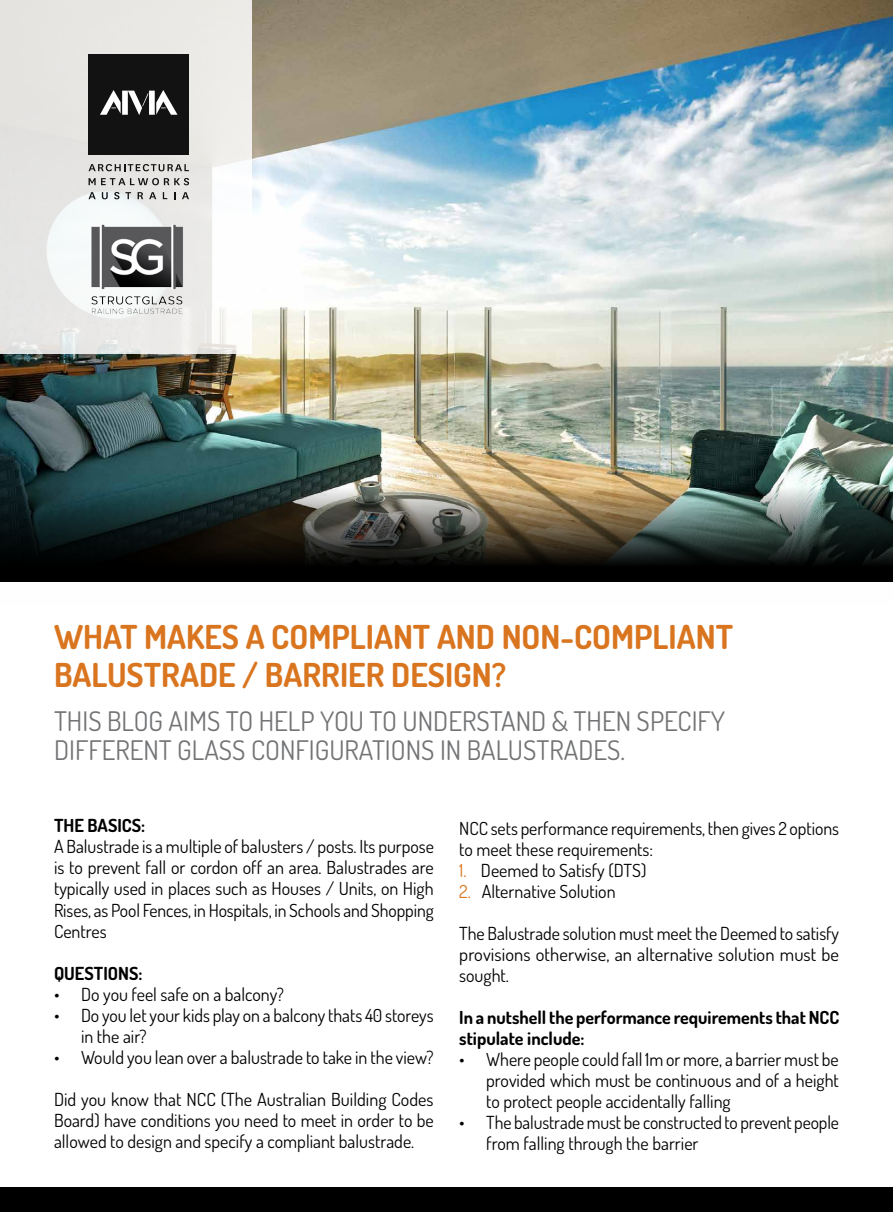
<style>
.page{position:relative;width:893px;height:1212px;background:#fff}
.page>*{position:absolute;margin:0;border:0;box-sizing:border-box;transform-origin:0 0}
.t1{font:700 33px/37.5px "Dosis";color:#da751f}
.t2{font:27px/29.1px "Dosis";color:#727375}
.t3{font:18px/21px "Dosis";color:#000;text-align:justify}
.t4{font:700 18px/21px "Dosis";color:#000}
.s1{color:#da751f}
</style>
<div class="page">
<img style="left:0;top:0;width:893px;height:468px">
<div style="left:0;top:1187px;width:893px;height:25px;background:#000"></div>
<svg style="left:0;top:0;width:252px;height:354px;fill:#e8e7e5"></svg>
<div style="left:88px;top:54px;width:101px;height:101px;background:#111211"></div>
<svg style="left:100px;top:90px;width:78px;height:25px"></svg>
<svg style="left:89px;top:178px;width:100px;height:7px"></svg>
<svg style="left:89px;top:192px;width:7px;height:7px"></svg>
<svg style="left:102px;top:192px;width:6px;height:7px"></svg>
<svg style="left:114px;top:192px;width:5px;height:7px"></svg>
<svg style="left:125px;top:192px;width:6px;height:7px"></svg>
<svg style="left:138px;top:192px;width:5px;height:7px"></svg>
<svg style="left:149px;top:192px;width:7px;height:7px"></svg>
<svg style="left:163px;top:192px;width:4px;height:7px"></svg>
<svg style="left:182px;top:192px;width:7px;height:7px"></svg>
<svg style="left:89px;top:164px;width:100px;height:7px"></svg>
<img style="left:77px;top:213px;width:121px;height:115px">
<img style="left:0;top:468px;width:893px;height:114px">
<h1 class="t1" style="left:54px;top:617px;width:681px">WHAT MAKES A COMPLIANT AND NON-COMPLIANT<br>BALUSTRADE / BARRIER DESIGN?</h1>
<h2 class="t2" style="left:54px;top:705px;width:673px">THIS BLOG AIMS TO HELP YOU TO UNDERSTAND &amp; THEN SPECIFY<br>DIFFERENT GLASS CONFIGURATIONS IN BALUSTRADES.</h2>
<p class="t4" style="left:54px;top:815px;width:93px">THE BASICS:</p>
<p class="t3" style="left:54px;top:836px;width:381px">A Balustrade is a multiple of balusters / posts. Its purpose is to prevent fall or cordon off an area. Balustrades are typically used in places such as Houses / Units, on High Rises, as Pool Fences, in Hospitals, in Schools and Shopping Centres</p>
<p class="t4" style="left:54px;top:962px;width:90px">QUESTIONS:</p>
<p class="t3" style="left:54px;top:983px;width:231px">• Do you feel safe on a balcony?</p>
<p class="t3" style="left:81px;top:1004px;width:354px;text-indent:-27px">• Do you let your kids play on a balcony thats 40 storeys in the air?</p>
<p class="t3" style="left:54px;top:1046px;width:381px">• Would you lean over a balustrade to take in the view?</p>
<p class="t3" style="left:54px;top:1088px;width:381px">Did you know that NCC (The Australian Building Codes Board) have conditions you need to meet in order to be allowed to design and specify a compliant balustrade.</p>
<p class="t3" style="left:459px;top:817px;width:381px">NCC sets performance requirements, then gives 2 options to meet these requirements:</p>
<p class="t3" style="left:459px;top:859px;width:189px"><span class="s1">1.</span> Deemed to Satisfy (DTS)</p>
<p class="t3" style="left:459px;top:880px;width:158px"><span class="s1">2.</span> Alternative Solution</p>
<p class="t3" style="left:459px;top:922px;width:381px">The Balustrade solution must meet the Deemed to satisfy provisions otherwise, an alternative solution must be sought.</p>
<p class="t4" style="left:459px;top:1006px;width:381px">In a nutshell the performance requirements that NCC stipulate include:</p>
<p class="t3" style="left:486px;top:1048px;width:354px;text-indent:-27px">• Where people could fall 1m or more, a barrier must be provided which must be continuous and of a height to protect people accidentally falling</p>
<p class="t3" style="left:486px;top:1111px;width:354px;text-indent:-27px">• The balustrade must be constructed to prevent people from falling through the barrier</p>
</div>
